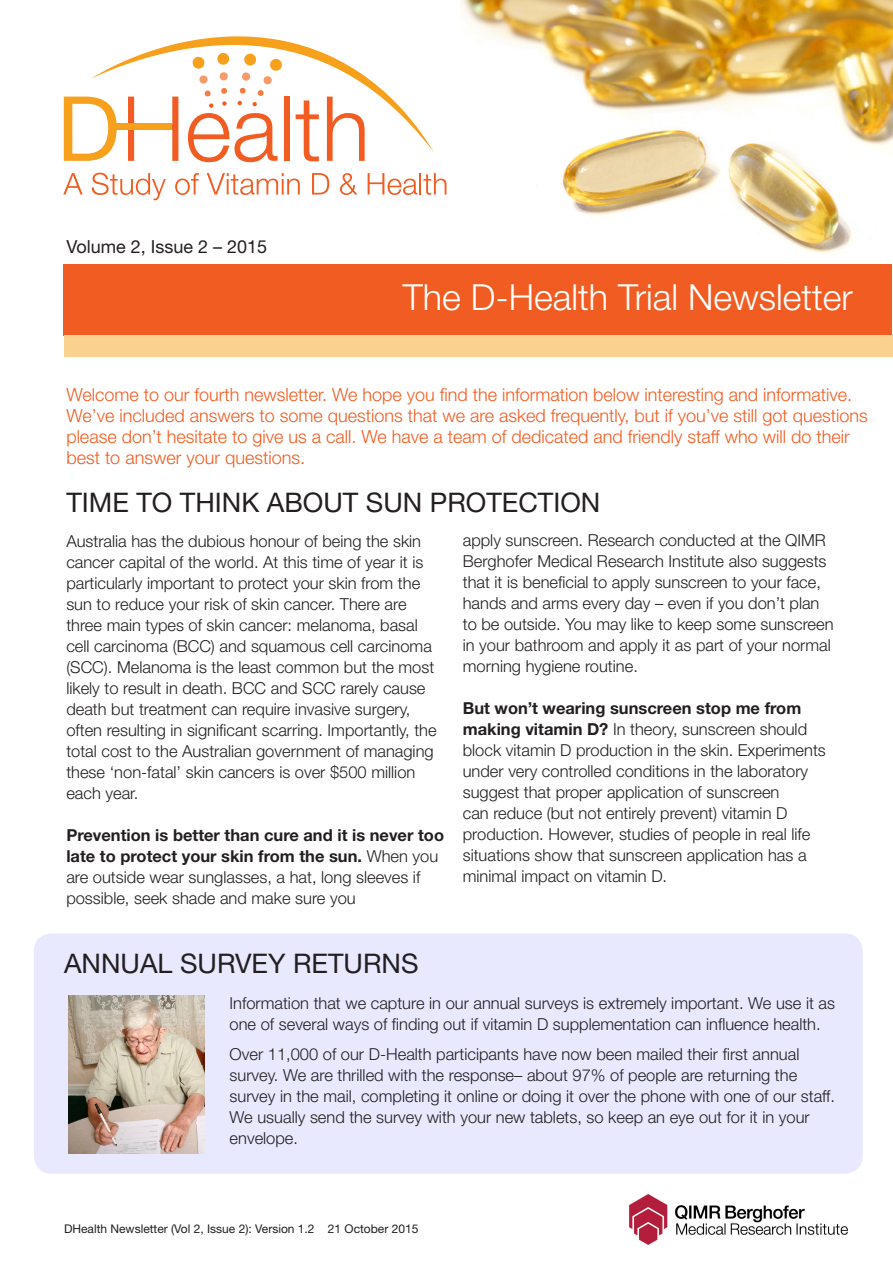
<style>
.page{position:relative;width:893px;height:1263px;background:#fff}
.page>*{position:absolute;margin:0;border:0;box-sizing:border-box;transform-origin:0 0}
.t1{font:300 36px "Helvetica Neue LT Std";color:#fff}
.Paragraph_Style_2{font:27px "Helvetica Neue LT Std";color:#231f20}
.t2{font:300 18px/21px "Helvetica Neue LT Std";color:#f15c22}
.t3{font:18px "Helvetica Neue LT Std";color:#231f20}
.t4{font:300 16.5px/21px "Helvetica Neue LT Std";color:#231f20}
.t5{font:12px "Helvetica Neue LT Std";color:#231f20}
.s1{font-weight:700}
</style>
<div class="page">
<img style="left:629px;top:1194px;width:219px;height:51px">
<div style="left:34px;top:933px;width:829px;height:241px;background:#e8e8ff;border-radius:18px"></div>
<svg style="left:63px;top:173px;width:20px;height:22px"></svg>
<svg style="left:92px;top:173px;width:74px;height:27px"></svg>
<svg style="left:175px;top:173px;width:24px;height:22px"></svg>
<svg style="left:207px;top:173px;width:93px;height:22px"></svg>
<svg style="left:312px;top:173px;width:17px;height:22px"></svg>
<svg style="left:340px;top:173px;width:17px;height:22px"></svg>
<svg style="left:368px;top:173px;width:78px;height:22px"></svg>
<svg style="left:64px;top:36px;width:370px;height:126px"></svg>
<div style="left:114px;top:124px;width:58px;height:6px;background:#f6a01b"></div>
<img style="left:461px;top:0;width:432px;height:253px">
<div style="left:63px;top:264px;width:829px;height:71px;background:#f15c22"></div>
<div style="left:64px;top:335px;width:828px;height:22px;background:#fbd18f"></div>
<img style="left:68px;top:995px;width:136px;height:159px">
<p class="t3" style="left:66px;top:236px;width:202px">Volume 2, Issue 2 – 2015</p>
<p class="t1" style="left:403px;top:275px;width:452px">The D-Health Trial Newsletter</p>
<p class="t2" style="left:66px;top:384px;width:803px">Welcome to our fourth newsletter. We hope you find the information below interesting and informative.<br>We’ve included answers to some questions that we are asked frequently, but if you’ve still got questions please don’t hesitate to give us a call. We have a team of dedicated and friendly staff who will do their best to answer your questions.</p>
<p class="Paragraph_Style_2" style="left:66px;top:486px;width:536px">TIME TO THINK ABOUT SUN PROTECTION</p>
<p class="t4" style="left:66px;top:530px;width:372px">Australia has the dubious honour of being the skin cancer capital of the world. At this time of year it is particularly important to protect your skin from the sun to reduce your risk of skin cancer. There are three main types of skin cancer: melanoma, basal cell carcinoma (BCC) and squamous cell carcinoma (SCC). Melanoma is the least common but the most likely to result in death. BCC and SCC rarely cause death but treatment can require invasive surgery, often resulting in significant scarring. Importantly, the total cost to the Australian government of managing these ‘non-fatal’ skin cancers is over $500 million each year.</p>
<p class="t4" style="left:66px;top:824px;width:379px"><span class="s1">Prevention is better than cure and it is never too late to protect your skin from the sun.</span> When you are outside wear sunglasses, a hat, long sleeves if possible, seek shade and make sure you</p>
<p class="t4" style="left:463px;top:529px;width:372px">apply sunscreen. Research conducted at the QIMR Berghofer Medical Research Institute also suggests that it is beneficial to apply sunscreen to your face, hands and arms every day – even if you don’t plan to be outside. You may like to keep some sunscreen in your bathroom and apply it as part of your normal morning hygiene routine.</p>
<p class="t4" style="left:463px;top:697px;width:365px"><span class="s1">But won’t wearing sunscreen stop me from making vitamin D?</span> In theory, sunscreen should block vitamin D production in the skin. Experiments under very controlled conditions in the laboratory suggest that proper application of sunscreen<br>can reduce (but not entirely prevent) vitamin D production. However, studies of people in real life situations show that sunscreen application has a minimal impact on vitamin D.</p>
<p class="Paragraph_Style_2" style="left:64px;top:947px;width:356px">ANNUAL SURVEY RETURNS</p>
<p class="t4" style="left:230px;top:992px;width:607px">Information that we capture in our annual surveys is extremely important. We use it as one of several ways of finding out if vitamin D supplementation can influence health.</p>
<p class="t4" style="left:230px;top:1043px;width:607px">Over 11,000 of our D-Health participants have now been mailed their first annual survey. We are thrilled with the response– about 97% of people are returning the survey in the mail, completing it online or doing it over the phone with one of our staff.<br>We usually send the survey with your new tablets, so keep an eye out for it in your envelope.</p>
<p class="t5" style="left:64px;top:1221px;width:356px">DHealth Newsletter (Vol 2, Issue 2): Version 1.2 21 October 2015</p>
</div>
